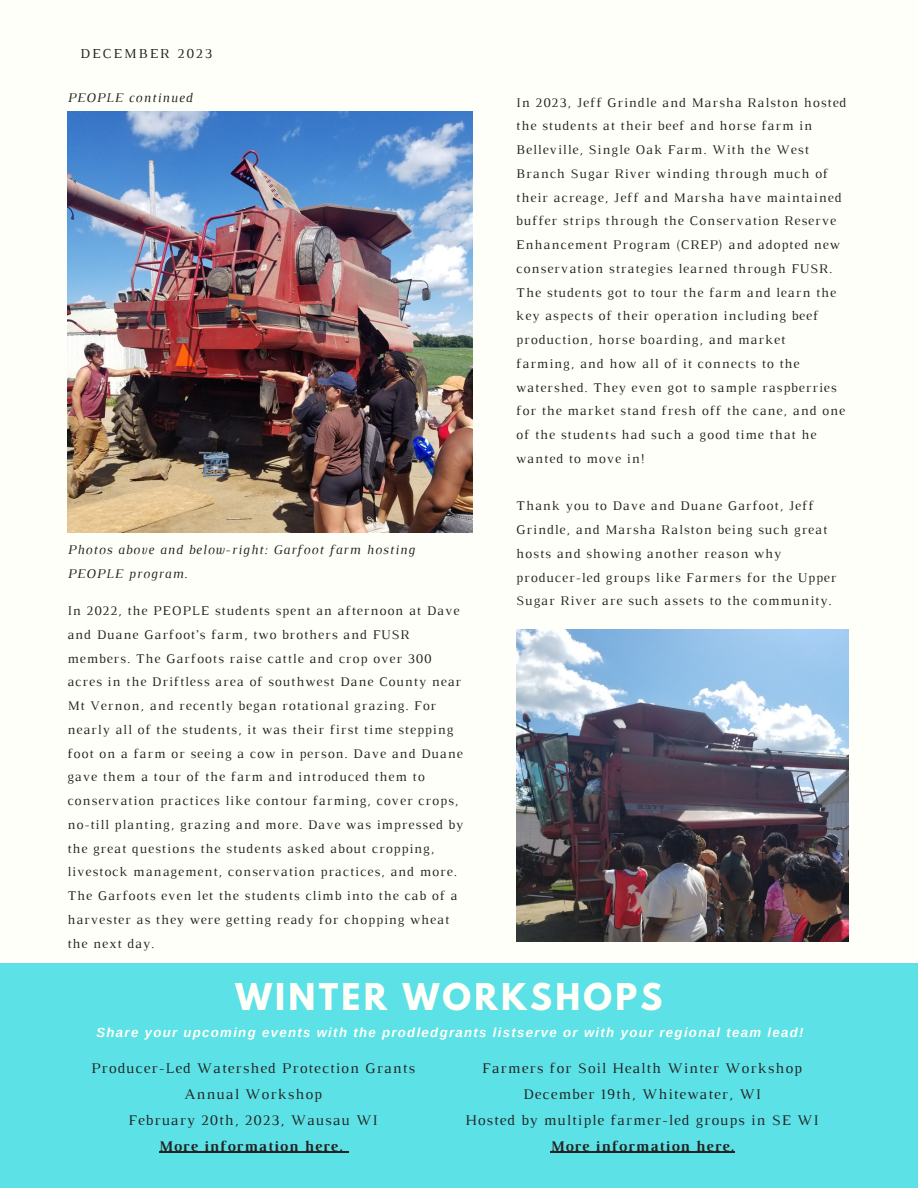
<style>
.page{position:relative;width:918px;height:1188px;background:#fffff9}
.page>*{position:absolute;margin:0;border:0;box-sizing:border-box;transform-origin:0 0}
.t1{font:700 32.7px "League Spartan";letter-spacing:.1em;color:#fffff9}
.t2{font:15px/25.8px "Luthier";letter-spacing:.07em;color:#222;text-align:center}
.t3{font:700 15px "Luthier";letter-spacing:.07em;color:#222}
.t4{font:13.95px "Luthier";letter-spacing:.14em;color:#222}
.t5{font:13.5px/23.7px "Luthier";letter-spacing:.07em;color:#222}
.t6{font:italic 13.5px/23.7px "Luthier";letter-spacing:.07em;color:#222}
.t7{font:italic 700 13.2px "Arimo";letter-spacing:.1em;color:#fffff9}
</style>
<div class="page">
<div style="left:0;top:963px;width:918px;height:225px;background:#5ce1e6"></div>
<hr style="left:159px;top:1152px;width:185px;height:1px;background:#222">
<hr style="left:550px;top:1152px;width:185px;height:1px;background:#222">
<img style="left:67px;top:111px;width:405px;height:422px">
<img style="left:516px;top:629px;width:332px;height:313px">
<p class="t4" style="left:80px;top:49px;width:134px">DECEMBER 2023</p>
<p class="t6" style="left:67px;top:87px;width:126px">PEOPLE continued</p>
<p class="t6" style="left:67px;top:539px;width:349px">Photos above and below-right: Garfoot farm hosting<br>PEOPLE program.</p>
<p class="t5" style="left:67px;top:600px;width:397px">In 2022, the PEOPLE students spent an afternoon at Dave and Duane Garfoot’s farm, two brothers and FUSR members. The Garfoots raise cattle and crop over 300 acres in the Driftless area of southwest Dane County near Mt Vernon, and recently began rotational grazing. For nearly all of the students, it was their first time stepping foot on a farm or seeing a cow in person. Dave and Duane gave them a tour of the farm and introduced them to conservation practices like contour farming, cover crops, no-till planting, grazing and more. Dave was impressed by the great questions the students asked about cropping, livestock management, conservation practices, and more.<br>The Garfoots even let the students climb into the cab of a harvester as they were getting ready for chopping wheat the next day.</p>
<p class="t5" style="left:516px;top:91px;width:332px">In 2023, Jeff Grindle and Marsha Ralston hosted the students at their beef and horse farm in Belleville, Single Oak Farm. With the West Branch Sugar River winding through much of their acreage, Jeff and Marsha have maintained buffer strips through the Conservation Reserve Enhancement Program (CREP) and adopted new conservation strategies learned through FUSR.<br>The students got to tour the farm and learn the key aspects of their operation including beef production, horse boarding, and market farming, and how all of it connects to the watershed. They even got to sample raspberries for the market stand fresh off the cane, and one of the students had such a good time that he wanted to move in!</p>
<p class="t5" style="left:516px;top:495px;width:322px">Thank you to Dave and Duane Garfoot, Jeff Grindle, and Marsha Ralston being such great hosts and showing another reason why producer-led groups like Farmers for the Upper Sugar River are such assets to the community.</p>
<p class="t1" style="left:235px;top:981px;width:429px">WINTER WORKSHOPS</p>
<p class="t7" style="left:96px;top:1026px;width:709px">Share your upcoming events with the prodledgrants listserve or with your regional team lead!</p>
<p class="t2" style="left:91px;top:1056px;width:326px">Producer-Led Watershed Protection Grants<br>Annual Workshop</p>
<p class="t2" style="left:129px;top:1108px;width:250px">February 20th, 2023, Wausau WI</p>
<p class="t3" style="left:159px;top:1140px;width:185px">More information here.</p>
<p class="t2" style="left:482px;top:1056px;width:321px">Farmers for Soil Health Winter Workshop</p>
<p class="t2" style="left:523px;top:1082px;width:239px">December 19th, Whitewater, WI</p>
<p class="t2" style="left:465px;top:1108px;width:355px">Hosted by multiple farmer-led groups in SE WI</p>
<p class="t3" style="left:550px;top:1140px;width:185px">More information here.</p>
</div>
